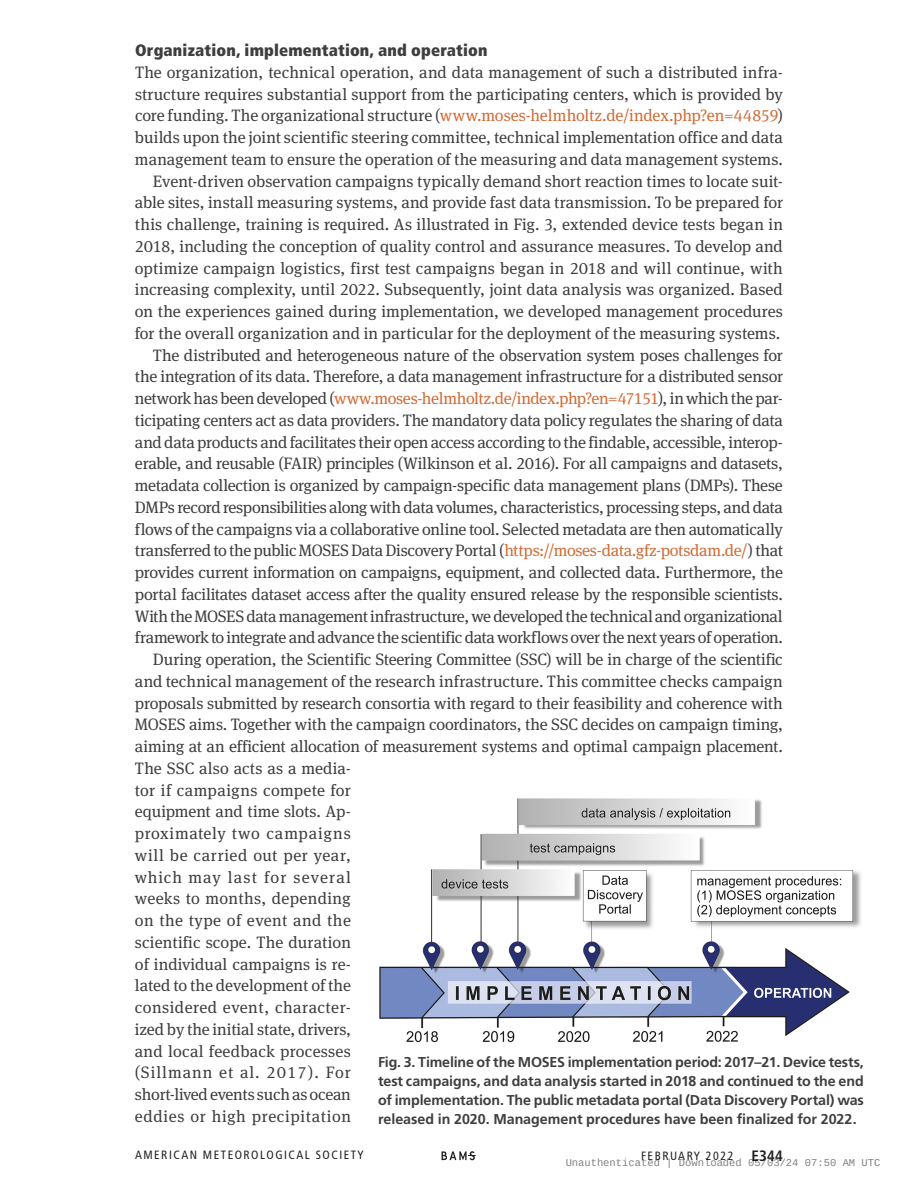
<style>
.page{position:relative;width:918px;height:1188px;background:#fff}
.page>*{position:absolute;margin:0;border:0;box-sizing:border-box;transform-origin:0 0}
.t1{font:16.5px "Meta Serif Pro";letter-spacing:-.01em;color:#3e3e3f}
.t2{font:16.5px "Meta Serif Pro";letter-spacing:-.015em;color:#d16c37}
.t3{font:16.5px "Meta Serif Pro";letter-spacing:.015em;color:#3e3e3f}
.t4{font:16.5px "Meta Serif Pro";letter-spacing:-.03em;color:#3e3e3f}
.t5{font:16.5px "Meta Serif Pro";letter-spacing:.035em;color:#3e3e3f}
.t6{font:16.5px "Meta Serif Pro";letter-spacing:.025em;color:#3e3e3f}
.t7{font:900 condensed 16.5px "Frutiger LT Pro";letter-spacing:.01em;color:#3e3e3f}
.t8{font:16.5px "Meta Serif Pro";letter-spacing:.01em;color:#3e3e3f}
.t9{font:16.5px "Meta Serif Pro";letter-spacing:.04em;color:#3e3e3f}
.t10{font:16.5px "Meta Serif Pro";letter-spacing:.02em;color:#3e3e3f}
.t11{font:16.5px "Meta Serif Pro";letter-spacing:.06em;color:#3e3e3f}
.t12{font:16.5px "Meta Serif Pro";letter-spacing:.07em;color:#3e3e3f}
.t13{font:700 14.25px/18.8px "Frutiger LT Pro";color:#3e3e3f;text-align:justify}
.t14{font:condensed 12px "Frutiger LT Pro";letter-spacing:.125em;color:#231f20}
.t15{font:10.5px "Liberation Mono";color:rgb(0 0 0/.5)}
.s1{color:#3e3e3f}
.s2{color:#d16c37}
.s3{font-weight:700;font-size:15px}
</style>
<div class="page">
<svg style="left:442px;top:1151px;width:34px;height:9px"></svg>
<img style="left:379px;top:798px;width:482px;height:245px">
<p class="t7" style="left:135px;top:40px;width:354px">Organization, implementation, and operation</p>
<p class="t1" style="left:135px;top:60px;width:650px">The organization, technical operation, and data management of such a distributed infra-</p>
<p class="t1" style="left:135px;top:82px;width:649px">structure requires substantial support from the participating centers, which is provided by</p>
<p class="t2" style="left:135px;top:104px;width:649px"><span class="s1">core funding. The organizational structure (</span>www.moses-helmholtz.de/index.php?en=44859<span class="s1">)</span></p>
<p class="t1" style="left:135px;top:126px;width:649px">builds upon the joint scientific steering committee, technical implementation office and data</p>
<p class="t1" style="left:135px;top:147px;width:650px">management team to ensure the operation of the measuring and data management systems.</p>
<p class="t1" style="left:153px;top:169px;width:632px">Event-driven observation campaigns typically demand short reaction times to locate suit-</p>
<p class="t1" style="left:135px;top:191px;width:650px">able sites, install measuring systems, and provide fast data transmission. To be prepared for</p>
<p class="t1" style="left:135px;top:213px;width:649px">this challenge, training is required. As illustrated in Fig. 3, extended device tests began in</p>
<p class="t1" style="left:135px;top:234px;width:650px">2018, including the conception of quality control and assurance measures. To develop and</p>
<p class="t3" style="left:135px;top:256px;width:649px">optimize campaign logistics, first test campaigns began in 2018 and will continue, with</p>
<p class="t1" style="left:135px;top:278px;width:649px">increasing complexity, until 2022. Subsequently, joint data analysis was organized. Based</p>
<p class="t1" style="left:135px;top:300px;width:649px">on the experiences gained during implementation, we developed management procedures</p>
<p class="t1" style="left:135px;top:321px;width:647px">for the overall organization and in particular for the deployment of the measuring systems.</p>
<p class="t1" style="left:153px;top:343px;width:631px">The distributed and heterogeneous nature of the observation system poses challenges for</p>
<p class="t1" style="left:135px;top:365px;width:650px">the integration of its data. Therefore, a data management infrastructure for a distributed sensor</p>
<p class="t2" style="left:135px;top:387px;width:650px"><span class="s1">network has been developed (</span>www.moses-helmholtz.de/index.php?en=47151<span class="s1">), in which the par-</span></p>
<p class="t1" style="left:135px;top:408px;width:649px">ticipating centers act as data providers. The mandatory data policy regulates the sharing of data</p>
<p class="t1" style="left:135px;top:430px;width:650px">and data products and facilitates their open access according to the findable, accessible, interop-</p>
<p class="t1" style="left:135px;top:452px;width:649px">erable, and reusable (FAIR) principles (Wilkinson et al. 2016). For all campaigns and datasets,</p>
<p class="t1" style="left:135px;top:474px;width:649px">metadata collection is organized by campaign-specific data management plans (DMPs). These</p>
<p class="t1" style="left:135px;top:495px;width:650px">DMPs record responsibilities along with data volumes, characteristics, processing steps, and data</p>
<p class="t1" style="left:135px;top:517px;width:649px">flows of the campaigns via a collaborative online tool. Selected metadata are then automatically</p>
<p class="t1" style="left:135px;top:539px;width:649px">transferred to the public MOSES Data Discovery Portal (<span class="s2">https://moses-data.gfz-potsdam.de/</span>) that</p>
<p class="t1" style="left:135px;top:560px;width:650px">provides current information on campaigns, equipment, and collected data. Furthermore, the</p>
<p class="t1" style="left:135px;top:582px;width:649px">portal facilitates dataset access after the quality ensured release by the responsible scientists.</p>
<p class="t1" style="left:135px;top:604px;width:649px">With the MOSES data management infrastructure, we developed the technical and organizational</p>
<p class="t4" style="left:135px;top:626px;width:649px">framework to integrate and advance the scientific data workflows over the next years of operation.</p>
<p class="t1" style="left:153px;top:647px;width:631px">During operation, the Scientific Steering Committee (SSC) will be in charge of the scientific</p>
<p class="t1" style="left:135px;top:669px;width:649px">and technical management of the research infrastructure. This committee checks campaign</p>
<p class="t1" style="left:135px;top:691px;width:649px">proposals submitted by research consortia with regard to their feasibility and coherence with</p>
<p class="t1" style="left:135px;top:713px;width:650px">MOSES aims. Together with the campaign coordinators, the SSC decides on campaign timing,</p>
<p class="t1" style="left:135px;top:734px;width:649px">aiming at an efficient allocation of measurement systems and optimal campaign placement.</p>
<p class="t1" style="left:135px;top:756px;width:218px">The SSC also acts as a media-</p>
<p class="t8" style="left:135px;top:778px;width:217px">tor if campaigns compete for</p>
<p class="t1" style="left:135px;top:800px;width:218px">equipment and time slots. Ap-</p>
<p class="t5" style="left:135px;top:821px;width:217px">proximately two campaigns</p>
<p class="t9" style="left:135px;top:843px;width:217px">will be carried out per year,</p>
<p class="t12" style="left:135px;top:865px;width:218px">which may last for several</p>
<p class="t10" style="left:135px;top:887px;width:217px">weeks to months, depending</p>
<p class="t6" style="left:135px;top:908px;width:218px">on the type of event and the</p>
<p class="t1" style="left:135px;top:930px;width:218px">scientific scope. The duration</p>
<p class="t1" style="left:135px;top:952px;width:218px">of individual campaigns is re-</p>
<p class="t1" style="left:135px;top:974px;width:218px">lated to the development of the</p>
<p class="t6" style="left:135px;top:995px;width:218px">considered event, character-</p>
<p class="t1" style="left:135px;top:1017px;width:218px">ized by the initial state, drivers,</p>
<p class="t3" style="left:135px;top:1039px;width:217px">and local feedback processes</p>
<p class="t11" style="left:135px;top:1061px;width:218px">(Sillmann et al. 2017). For</p>
<p class="t1" style="left:135px;top:1082px;width:217px">short-lived events such as ocean</p>
<p class="t5" style="left:135px;top:1104px;width:218px">eddies or high precipitation</p>
<p class="t13" style="left:378px;top:1053px;width:487px">Fig. 3. Timeline of the MOSES implementation period: 2017–21. Device tests, test campaigns, and data analysis started in 2018 and continued to the end of implementation. The public metadata portal (Data Discovery Portal) was released in 2020. Management procedures have been finalized for 2022.</p>
<p class="t15" style="left:566px;top:1157px;width:316px">Unauthenticated | Downloaded 05/03/24 07:50 AM UTC</p>
<p class="t14" style="left:135px;top:1148px;width:230px">AMERICAN METEOROLOGICAL SOCIETY</p>
<p class="t14" style="left:641px;top:1149px;width:143px">FEBRUARY 2022 <span class="s3">E344</span></p>
</div>
